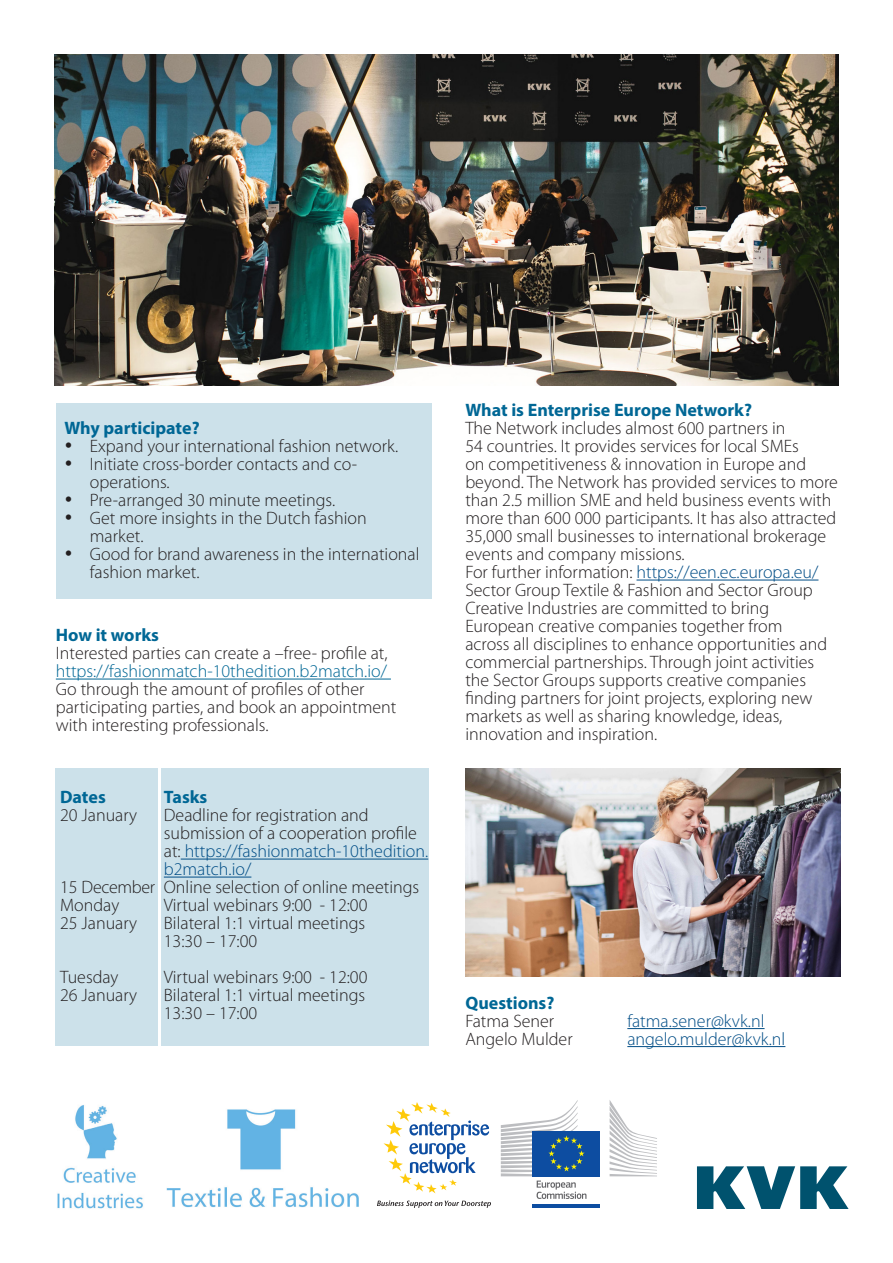
<style>
.page{position:relative;width:893px;height:1263px;background:#fff}
.page>*{position:absolute;margin:0;border:0;box-sizing:border-box;transform-origin:0 0}
.EEN_plat{font:300 18px/18px "Myriad Pro";color:#231f20}
.EEN_plat-2{font:300 18px/18px "Myriad Pro";color:#006795}
.EEN_plat-3{font:300 18px "Myriad Pro";color:#004d86}
.EEN_tussenkop{font:700 18px "Myriad Pro";color:#006795}
.s1{color:#231f20}
.s2{color:#004d86}
</style>
<div class="page">
<div style="left:56px;top:768px;width:102px;height:278px;background:#cce1ea"></div>
<div style="left:161px;top:768px;width:268px;height:278px;background:#cce1ea"></div>
<div style="left:56px;top:403px;width:375px;height:195px;background:#cce1ea"></div>
<hr style="left:56px;top:679px;width:335px;height:1px;background:#006795">
<hr style="left:181px;top:859px;width:247px;height:1px;background:#004d86">
<hr style="left:164px;top:877px;width:87px;height:1px;background:#004d86">
<hr style="left:636px;top:580px;width:182px;height:1px;background:#004d86">
<hr style="left:627px;top:1028px;width:138px;height:1px;background:#004d86">
<hr style="left:627px;top:1046px;width:158px;height:1px;background:#004d86">
<img style="left:54px;top:54px;width:785px;height:332px">
<svg style="left:383px;top:1102px;width:106px;height:91px"></svg>
<svg style="left:377px;top:1200px;width:114px;height:8px"></svg>
<div style="left:533px;top:1131px;width:67px;height:45px;background:#0d4da1"></div>
<hr style="left:533px;top:1204px;width:67px;height:4px;background:#0d4da1">
<svg style="left:610px;top:1100px;width:47px;height:76px"></svg>
<svg style="left:501px;top:1100px;width:85px;height:99px"></svg>
<img style="left:57px;top:1105px;width:86px;height:104px">
<img style="left:166px;top:1109px;width:193px;height:99px">
<svg style="left:697px;top:1166px;width:151px;height:43px"></svg>
<img style="left:465px;top:768px;width:376px;height:209px">
<p class="EEN_tussenkop" style="left:64px;top:416px;width:137px">Why participate?</p>
<p class="EEN_plat" style="left:64px;top:437px;width:335px">• Expand your international fashion network.</p>
<p class="EEN_plat" style="left:90px;top:455px;width:269px;text-indent:-26px">• Initiate cross-border contacts and co&shy;operations.</p>
<p class="EEN_plat" style="left:64px;top:491px;width:272px">• Pre-arranged 30 minute meetings.</p>
<p class="EEN_plat" style="left:90px;top:509px;width:278px;text-indent:-26px">• Get more insights in the Dutch fashion market.</p>
<p class="EEN_plat" style="left:90px;top:545px;width:331px;text-indent:-26px">• Good for brand awareness in the international fashion market.</p>
<p class="EEN_tussenkop" style="left:56px;top:623px;width:105px">How it works</p>
<p class="EEN_plat-2" style="left:56px;top:644px;width:333px"><span class="s1">Interested parties can create a –free- profile at, </span>https://fashionmatch-10thedition.b2match.io/</p>
<p class="EEN_plat" style="left:56px;top:680px;width:342px">Go through the amount of profiles of other participating parties, and book an appointment with interesting professionals.</p>
<p class="EEN_tussenkop" style="left:60px;top:785px;width:47px">Dates</p>
<p class="EEN_tussenkop" style="left:164px;top:785px;width:45px">Tasks</p>
<p class="EEN_plat" style="left:60px;top:806px;width:79px">20 January</p>
<p class="EEN_plat" style="left:164px;top:806px;width:266px">Deadline for registration and submission of a cooperation profile at: <span class="s2">https://fashionmatch-10thedition. b2match.io/</span></p>
<p class="EEN_plat" style="left:60px;top:878px;width:361px">15 December Online selection of online meetings</p>
<p class="EEN_plat" style="left:60px;top:896px;width:61px">Monday</p>
<p class="EEN_plat" style="left:164px;top:896px;width:205px">Virtual webinars 9:00 - 12:00</p>
<p class="EEN_plat" style="left:60px;top:914px;width:79px">25 January</p>
<p class="EEN_plat" style="left:164px;top:914px;width:203px">Bilateral 1:1 virtual meetings<br>13:30 – 17:00</p>
<p class="EEN_plat" style="left:60px;top:968px;width:60px">Tuesday</p>
<p class="EEN_plat" style="left:164px;top:968px;width:205px">Virtual webinars 9:00 - 12:00</p>
<p class="EEN_plat" style="left:60px;top:986px;width:79px">26 January</p>
<p class="EEN_plat" style="left:164px;top:986px;width:203px">Bilateral 1:1 virtual meetings<br>13:30 – 17:00</p>
<p class="EEN_tussenkop" style="left:465px;top:398px;width:288px">What is Enterprise Europe Network?</p>
<p class="EEN_plat" style="left:465px;top:419px;width:374px">The Network includes almost 600 partners in<br>54 countries. It provides services for local SMEs<br>on competitiveness &amp; innovation in Europe and beyond. The Network has provided services to more than 2.5 million SME and held business events with more than 600 000 participants. It has also attracted 35,000 small businesses to international brokerage events and company missions.</p>
<p class="EEN_plat-3" style="left:465px;top:561px;width:355px"><span class="s1">For further information:</span> https://een.ec.europa.eu/</p>
<p class="EEN_plat" style="left:465px;top:581px;width:363px">Sector Group Textile &amp; Fashion and Sector Group Creative Industries are committed to bring European creative companies together from across all disciplines to enhance opportunities and commercial partnerships. Through joint activities the Sector Groups supports creative companies finding partners for joint projects, exploring new markets as well as sharing knowledge, ideas, innovation and inspiration.</p>
<p class="EEN_tussenkop" style="left:465px;top:991px;width:91px">Questions?</p>
<p class="EEN_plat" style="left:465px;top:1011px;width:90px">Fatma Sener</p>
<p class="EEN_plat-3" style="left:627px;top:1010px;width:139px">fatma.sener@kvk.nl</p>
<p class="EEN_plat" style="left:465px;top:1029px;width:109px">Angelo Mulder</p>
<p class="EEN_plat-3" style="left:627px;top:1028px;width:160px">angelo.mulder@kvk.nl</p>
</div>
